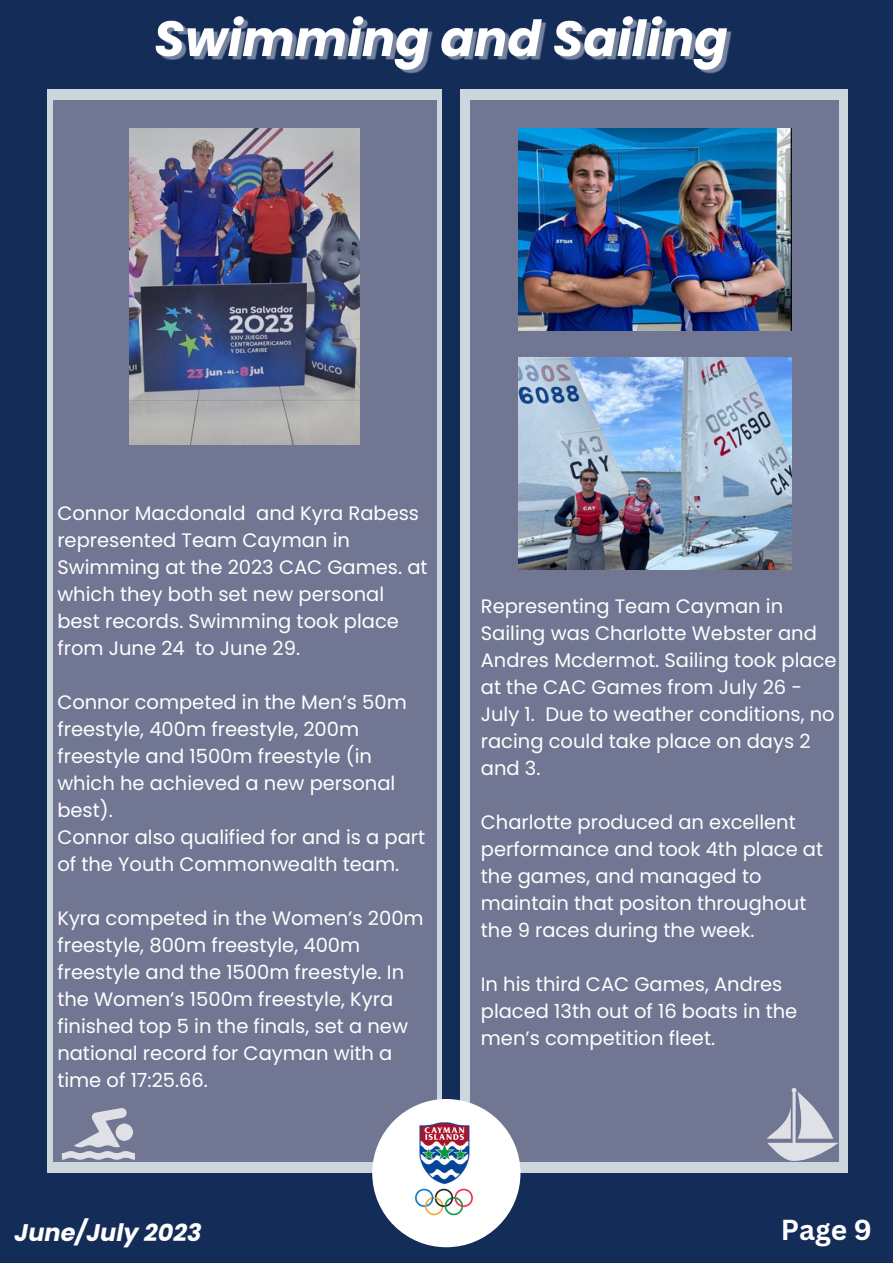
<style>
.page{position:relative;width:893px;height:1264px;background:#fff}
.page>*{position:absolute;margin:0;border:0;box-sizing:border-box;transform-origin:0 0}
.t1{font:700 28.05px "Canva Sans";color:#fff}
.t2{font:italic 700 24px "Poppins";color:#fff}
.t3{font:19.5px/27px "Poppins";color:#fff}
</style>
<div class="page">
<div style="left:0;top:0;width:892px;height:1262px;background:#142c58"></div>
<div style="left:47px;top:89px;width:395px;height:1084px;background:#ccd6dd"></div>
<div style="left:460px;top:89px;width:388px;height:1084px;background:#ccd6dd"></div>
<div style="left:53px;top:100px;width:383px;height:1061px;background:#717793"></div>
<div style="left:470px;top:100px;width:368px;height:1061px;background:#717793"></div>
<svg style="left:62px;top:1108px;width:73px;height:51px"></svg>
<svg style="left:767px;top:1088px;width:71px;height:73px"></svg>
<img style="left:518px;top:357px;width:273px;height:212px">
<img style="left:130px;top:128px;width:229px;height:316px">
<img style="left:518px;top:128px;width:273px;height:202px">
<div style="left:372px;top:1098px;width:148px;height:149px;background:#fff;border-radius:50%"></div>
<img style="left:414px;top:1122px;width:60px;height:94px">
<img style="left:155px;top:16px;width:577px;height:58px">
<p class="t3" style="left:57px;top:499px;width:372px">Connor Macdonald and Kyra Rabess represented Team Cayman in<br>Swimming at the 2023 CAC Games. at which they both set new personal best records. Swimming took place from June 24 to June 29.</p>
<p class="t3" style="left:57px;top:688px;width:351px">Connor competed in the Men’s 50m freestyle, 400m freestyle, 200m freestyle and 1500m freestyle (in which he achieved a new personal best).</p>
<p class="t3" style="left:57px;top:823px;width:369px">Connor also qualified for and is a part of the Youth Commonwealth team.</p>
<p class="t3" style="left:57px;top:904px;width:368px">Kyra competed in the Women’s 200m freestyle, 800m freestyle, 400m freestyle and the 1500m freestyle. In the Women’s 1500m freestyle, Kyra finished top 5 in the finals, set a new national record for Cayman with a time of 17:25.66.</p>
<p class="t2" style="left:15px;top:1215px;width:189px">June/July 2023</p>
<p class="t3" style="left:481px;top:592px;width:357px">Representing Team Cayman in<br>Sailing was Charlotte Webster and<br>Andres Mcdermot. Sailing took place at the CAC Games from July 26 -<br>July 1. Due to weather conditions, no racing could take place on days 2 and 3.</p>
<p class="t3" style="left:481px;top:808px;width:344px">Charlotte produced an excellent performance and took 4th place at the games, and managed to maintain that positon throughout the 9 races during the week.</p>
<p class="t3" style="left:481px;top:970px;width:318px">In his third CAC Games, Andres placed 13th out of 16 boats in the men’s competition fleet.</p>
<p class="t1" style="left:780px;top:1210px;width:93px">Page 9</p>
</div>
